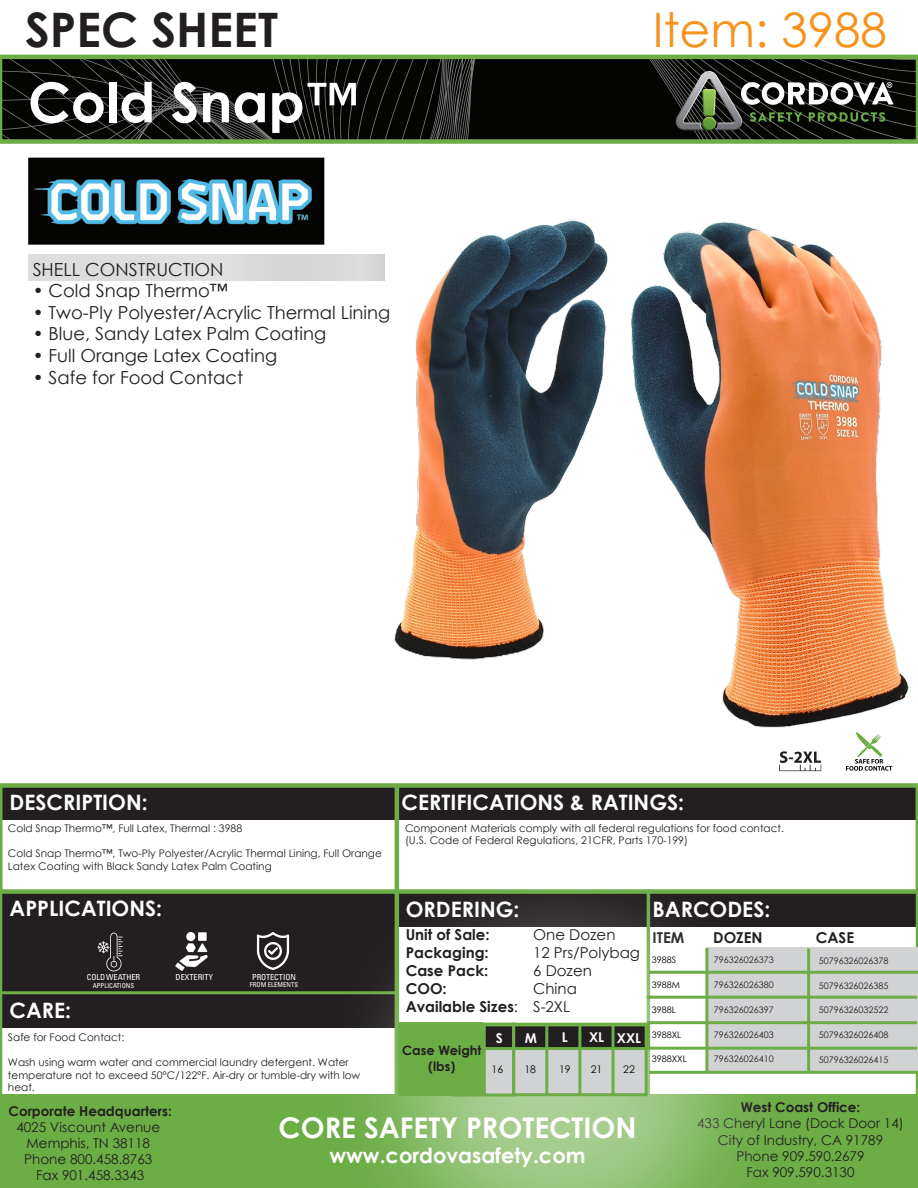
<style>
.page{position:relative;width:918px;height:1188px;background:#fff}
.page>*{position:absolute;margin:0;border:0;box-sizing:border-box;transform-origin:0 0}
.t1{font:700 54.9px "Century Gothic";color:#fff}
.t2{font:700 47.55px "Century Gothic";color:#231f20}
.t3{font:47.55px "Century Gothic";color:#f7931d}
.t4{font:700 28.5px "Century Gothic";color:#fff}
.t5{font:700 21.3px "Century Gothic";color:#fff}
.t6{font:700 21px "Century Gothic";color:#fff}
.t7{font:18px "Century Gothic";color:#231f20}
.t8{font:700 15px/18px "Century Gothic";color:#231f20}
.t9{font:15px "Century Gothic";color:#231f20}
.t10{font:13.5px/16.2px "Century Gothic";color:#231f20;text-align:center}
.t11{font:700 13.5px "Century Gothic";color:#231f20}
.t12{font:700 13.5px "Century Gothic";color:#fff}
.t13{font:700 12.9px/15.5px "Century Gothic";color:#231f20;text-align:center}
.t14{font:10.5px/12.6px "Century Gothic";color:#231f20}
.t15{font:10.5px "Century Gothic";color:#040503}
.t16{font:9px "Century Gothic";color:#231f20}
.t17{font:9px "Century Gothic";color:#000}
.t18{font:condensed 8.25px "Univers";color:#fff}
.t19{font:condensed 6.75px "Univers";color:#fff}
.s1{font-weight:400}
</style>
<div class="page">
<div style="left:28px;top:255px;width:356px;height:25px;background:#ddd"></div>
<div style="left:648px;top:892px;width:270px;height:35px;background:#231f20"></div>
<div style="left:0;top:993px;width:396px;height:35px;background:#231f20"></div>
<div style="left:0;top:892px;width:396px;height:100px;background:#231f20"></div>
<div style="left:0;top:1095px;width:918px;height:93px;background:#6cad46"></div>
<hr style="left:0;top:991px;width:396px;height:3px;background:#6cad46">
<div style="left:28px;top:157px;width:297px;height:88px;background:#040503"></div>
<svg style="left:0;top:783px;width:916px;height:111px"></svg>
<hr style="left:395px;top:785px;width:4px;height:316px;background:#6cad46">
<hr style="left:0;top:785px;width:2px;height:315px;background:#6cad46">
<hr style="left:916px;top:787px;width:2px;height:315px;background:#6cad46">
<svg style="left:0;top:55px;width:918px;height:89px;background:#222a1c"></svg>
<img style="left:287px;top:820px;width:541px;height:368px">
<img style="left:385px;top:914px;width:328px;height:274px">
<div style="left:398px;top:1023px;width:85px;height:73px;background:#6cad46"></div>
<div style="left:707px;top:948px;width:211px;height:123px;background:#d1d2d4"></div>
<hr style="left:705px;top:948px;width:3px;height:124px;background:#6cad46">
<hr style="left:807px;top:948px;width:3px;height:124px;background:#6cad46">
<hr style="left:649px;top:971px;width:269px;height:3px;background:#6cad46">
<hr style="left:647px;top:996px;width:270px;height:3px;background:#6cad46">
<hr style="left:647px;top:1021px;width:270px;height:3px;background:#6cad46">
<hr style="left:647px;top:1047px;width:270px;height:3px;background:#6cad46">
<div style="left:486px;top:1049px;width:160px;height:46px;background:#d1d2d4"></div>
<div style="left:484px;top:1025px;width:165px;height:24px;background:#231f20"></div>
<div style="left:440px;top:1023px;width:210px;height:27px;border:3px solid #6cad46"></div>
<div style="left:512px;top:1023px;width:136px;height:73px;border:3px solid #6cad46"></div>
<hr style="left:545px;top:1024px;width:3px;height:71px;background:#6cad46">
<hr style="left:578px;top:1024px;width:3px;height:71px;background:#6cad46">
<hr style="left:612px;top:1024px;width:3px;height:71px;background:#6cad46">
<div style="left:453px;top:1023px;width:62px;height:73px;border:3px solid #6cad46"></div>
<hr style="left:483px;top:1025px;width:3px;height:70px;background:#6cad46">
<hr style="left:649px;top:1071px;width:269px;height:3px;background:#6cad46">
<img style="left:35px;top:179px;width:277px;height:46px">
<img style="left:97px;top:932px;width:26px;height:39px">
<img style="left:175px;top:932px;width:33px;height:39px">
<img style="left:256px;top:929px;width:38px;height:43px">
<img style="left:339px;top:219px;width:579px;height:576px">
<h2 class="t2" style="left:25px;top:-6px;width:254px">SPEC SHEET</h2>
<h2 class="t3" style="left:653px;top:-3px;width:236px">Item: 3988</h2>
<h1 class="t1" style="left:28px;top:61px;width:333px">Cold Snap™</h1>
<h3 class="t7" style="left:33px;top:256px;width:192px">SHELL CONSTRUCTION</h3>
<h3 class="t7" style="left:33px;top:278px;width:197px">• Cold Snap Thermo™</h3>
<h3 class="t7" style="left:33px;top:300px;width:359px">• Two-Ply Polyester/Acrylic Thermal Lining</h3>
<h3 class="t7" style="left:33px;top:321px;width:295px">• Blue, Sandy Latex Palm Coating</h3>
<h3 class="t7" style="left:33px;top:343px;width:246px">• Full Orange Latex Coating</h3>
<h3 class="t7" style="left:33px;top:364px;width:212px">• Safe for Food Contact</h3>
<h3 class="t5" style="left:10px;top:787px;width:140px">DESCRIPTION:</h3>
<h3 class="t5" style="left:402px;top:787px;width:284px">CERTIFICATIONS &amp; RATINGS:</h3>
<p class="t14" style="left:8px;top:822px;width:236px">Cold Snap Thermo™, Full Latex, Thermal : 3988</p>
<p class="t14" style="left:8px;top:847px;width:375px">Cold Snap Thermo™, Two-Ply Polyester/Acrylic Thermal Lining, Full Orange<br>Latex Coating with Black Sandy Latex Palm Coating</p>
<h3 class="t5" style="left:10px;top:892px;width:154px">APPLICATIONS:</h3>
<h3 class="t5" style="left:10px;top:994px;width:63px">CARE:</h3>
<p class="t18" style="left:87px;top:972px;width:55px">COLD WEATHER</p>
<p class="t19" style="left:93px;top:981px;width:43px">APPLICATIONS</p>
<p class="t18" style="left:176px;top:972px;width:39px">DEXTERITY</p>
<p class="t18" style="left:252px;top:972px;width:45px">PROTECTION</p>
<p class="t19" style="left:250px;top:981px;width:50px">FROM ELEMENTS</p>
<p class="t14" style="left:8px;top:1031px;width:118px">Safe for Food Contact:</p>
<p class="t14" style="left:8px;top:1056px;width:354px">Wash using warm water and commercial laundry detergent. Water temperature not to exceed 50°C/122°F. Air-dry or tumble-dry with low heat.</p>
<p class="t14" style="left:405px;top:821px;width:380px">Component Materials comply with all federal regulations for food contact. (U.S. Code of Federal Regulations, 21CFR, Parts 170-199)</p>
<h3 class="t5" style="left:406px;top:893px;width:115px">ORDERING:</h3>
<h3 class="t5" style="left:653px;top:893px;width:119px">BARCODES:</h3>
<h3 class="t8" style="left:653px;top:928px;width:33px">ITEM</h3>
<h3 class="t8" style="left:713px;top:928px;width:51px">DOZEN</h3>
<h3 class="t8" style="left:816px;top:928px;width:40px">CASE</h3>
<h3 class="t8" style="left:406px;top:925px;width:85px">Unit of Sale:</h3>
<h3 class="t9" style="left:533px;top:924px;width:84px">One Dozen</h3>
<h3 class="t8" style="left:406px;top:943px;width:85px">Packaging:</h3>
<h3 class="t9" style="left:533px;top:942px;width:108px">12 Prs/Polybag</h3>
<h3 class="t8" style="left:406px;top:961px;width:84px">Case Pack:</h3>
<h3 class="t9" style="left:533px;top:960px;width:60px">6 Dozen</h3>
<h3 class="t8" style="left:406px;top:979px;width:43px">COO:</h3>
<p class="t17" style="left:652px;top:954px;width:26px">3988S</p>
<p class="t17" style="left:652px;top:979px;width:30px">3988M</p>
<p class="t17" style="left:652px;top:1003px;width:26px">3988L</p>
<p class="t17" style="left:652px;top:1028px;width:31px">3988XL</p>
<p class="t17" style="left:652px;top:1053px;width:37px">3988XXL</p>
<p class="t16" style="left:714px;top:954px;width:61px">796326026373</p>
<p class="t16" style="left:714px;top:979px;width:61px">796326026380</p>
<p class="t16" style="left:714px;top:1003px;width:61px">796326026397</p>
<p class="t16" style="left:714px;top:1028px;width:61px">796326026403</p>
<p class="t16" style="left:714px;top:1053px;width:61px">796326026410</p>
<p class="t16" style="left:819px;top:954px;width:71px">50796326026378</p>
<p class="t16" style="left:819px;top:979px;width:71px">50796326026385</p>
<p class="t16" style="left:819px;top:1004px;width:71px">50796326032522</p>
<p class="t16" style="left:819px;top:1029px;width:71px">50796326026408</p>
<p class="t16" style="left:819px;top:1053px;width:71px">50796326026415</p>
<h3 class="t8" style="left:406px;top:979px;width:173px;text-indent:127px"><span class="s1">China<br></span>Available Sizes<span class="s1">: S-2XL</span></h3>
<p class="t12" style="left:496px;top:1028px;width:9px">S</p>
<p class="t12" style="left:525px;top:1028px;width:14px">M</p>
<p class="t12" style="left:562px;top:1027px;width:7px">L</p>
<p class="t15" style="left:492px;top:1062px;width:13px">16</p>
<p class="t15" style="left:524px;top:1062px;width:13px">18</p>
<p class="t15" style="left:559px;top:1062px;width:13px">19</p>
<p class="t12" style="left:589px;top:1027px;width:17px">XL</p>
<p class="t15" style="left:591px;top:1062px;width:13px">21</p>
<p class="t12" style="left:617px;top:1028px;width:26px">XXL</p>
<p class="t15" style="left:623px;top:1062px;width:13px">22</p>
<p class="t13" style="left:402px;top:1043px;width:81px">Case Weight (lbs)</p>
<p class="t11" style="left:9px;top:1100px;width:165px">Corporate Headquarters:</p>
<p class="t10" style="left:16px;top:1119px;width:145px">4025 Viscount Avenue<br>Memphis, TN 38118<br>Phone 800.458.8763<br>Fax 901.458.3343</p>
<h3 class="t4" style="left:279px;top:1106px;width:359px">CORE SAFETY PROTECTION</h3>
<h3 class="t6" style="left:329px;top:1140px;width:258px">www.cordovasafety.com</h3>
<p class="t11" style="left:741px;top:1097px;width:121px">West Coast Office:</p>
<p class="t10" style="left:697px;top:1115px;width:208px">433 Cheryl Lane (Dock Door 14)<br>City of Industry, CA 91789<br>Phone 909.590.2679<br>Fax 909.590.3130</p>
</div>
